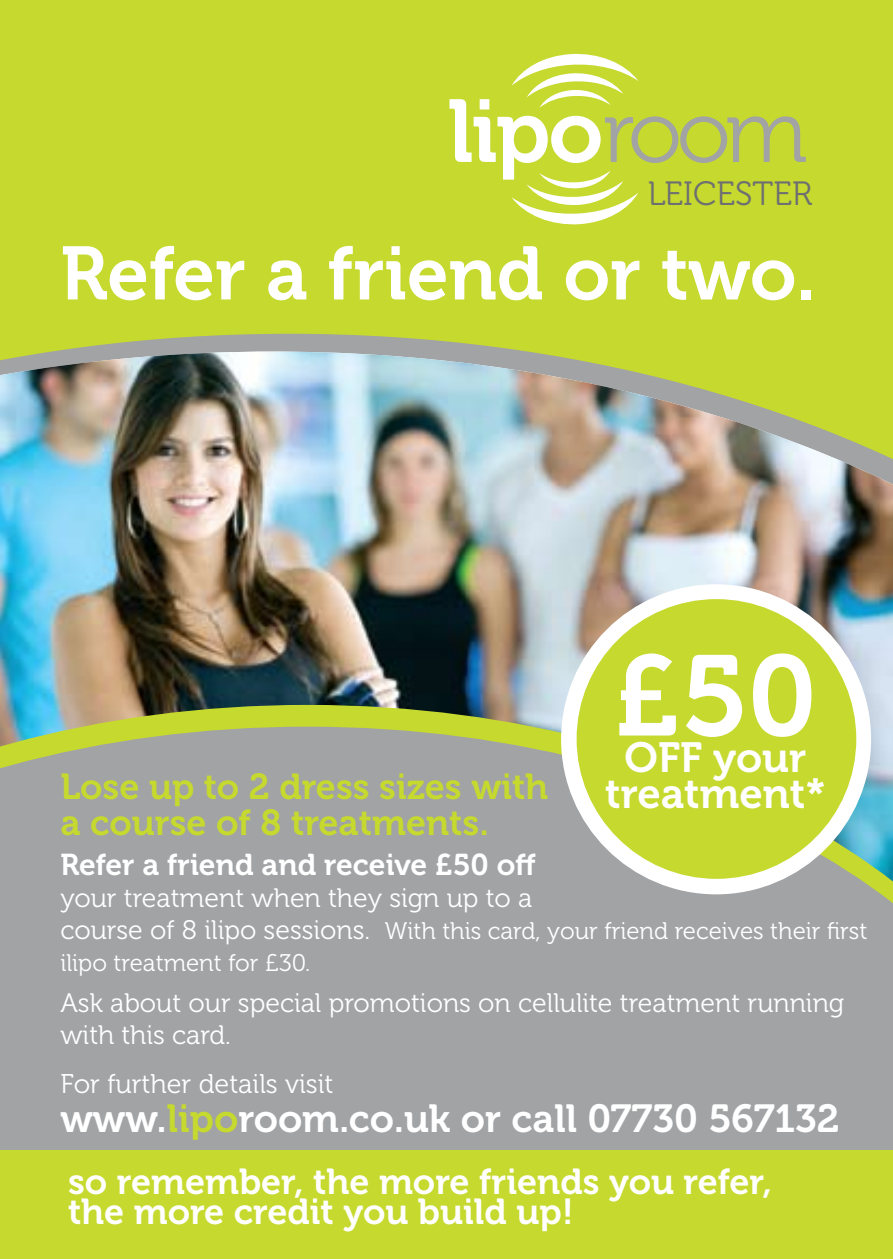
<style>
.page{position:relative;width:893px;height:1259px;background:#c6d92e}
.page>*{position:absolute;margin:0;border:0;box-sizing:border-box;transform-origin:0 0}
.t1{font:113.7px "Museo 700";color:#fff}
.t2{font:88.5px "Museo 700";color:#fff}
.t3{font:75px "Museo 700";color:#fff}
.t4{font:42px "Museo 700";color:#fff}
.t5{font:39px "Museo 700";color:#fff}
.t6{font:36px/30px "Museo 700";color:#fff}
.t7{font:36px "Museo 700";color:#c6d92e}
.t8{font:33.6px "Museo 300";color:#6d6f71}
.t9{font:30px "Museo 700";color:#fff}
.t10{font:27px "Museo 300";color:#fff}
.t11{font:26.7px/32.1px "Museo 300";color:#fff}
.t12{font:24px/32.1px "Museo 300";color:#fff}
.s1{font-family:"Museo 300";color:#a1a3a5}
.s2{font-size:26.7px}
.s3{color:#c6d92e}
</style>
<div class="page">
<img style="left:0;top:351px;width:893px;height:354px">
<svg style="left:512px;top:53px;width:126px;height:55px"></svg>
<svg style="left:511px;top:170px;width:127px;height:55px"></svg>
<img style="left:0;top:705px;width:893px;height:21px">
<div style="left:0;top:726px;width:893px;height:424px;background:#a1a3a5"></div>
<div style="left:561px;top:584px;width:310px;height:310px;background:#fff;border-radius:50%"></div>
<div style="left:577px;top:599px;width:279px;height:280px;background:#c6d92e;border-radius:50%"></div>
<h2 class="t2" style="left:448px;top:82px;width:361px">lipo<span class="s1">room</span></h2>
<p class="t8" style="left:648px;top:175px;width:166px">Leicester</p>
<h3 class="t3" style="left:60px;top:232px;width:757px">Refer a friend or two.</h3>
<h1 class="t1" style="left:614px;top:633px;width:204px">£50</h1>
<h3 class="t4" style="left:625px;top:733px;width:183px">OFF your</h3>
<h3 class="t7" style="left:60px;top:766px;width:489px">Lose up to 2 dress sizes with</h3>
<h3 class="t4" style="left:605px;top:769px;width:222px">treatment*</h3>
<h3 class="t7" style="left:60px;top:802px;width:430px">a course of 8 treatments.</h3>
<p class="t9" style="left:60px;top:847px;width:477px">Refer a friend and receive £50 off</p>
<p class="t11" style="left:60px;top:882px;width:473px">your treatment when they sign up to a</p>
<p class="t12" style="left:60px;top:915px;width:809px"><span class="s2">course of 8 ilipo sessions.</span> With this card, your friend receives their first ilipo treatment for £30.</p>
<p class="t11" style="left:60px;top:987px;width:785px">Ask about our special promotions on cellulite treatment running with this card.</p>
<p class="t10" style="left:60px;top:1069px;width:275px">For further details visit</p>
<h3 class="t5" style="left:60px;top:1097px;width:781px">www.<span class="s3">lipo</span>room.co.uk or call 07730 567132</h3>
<h3 class="t6" style="left:68px;top:1167px;width:705px">so remember, the more friends you refer, the more credit you build up!</h3>
</div>
